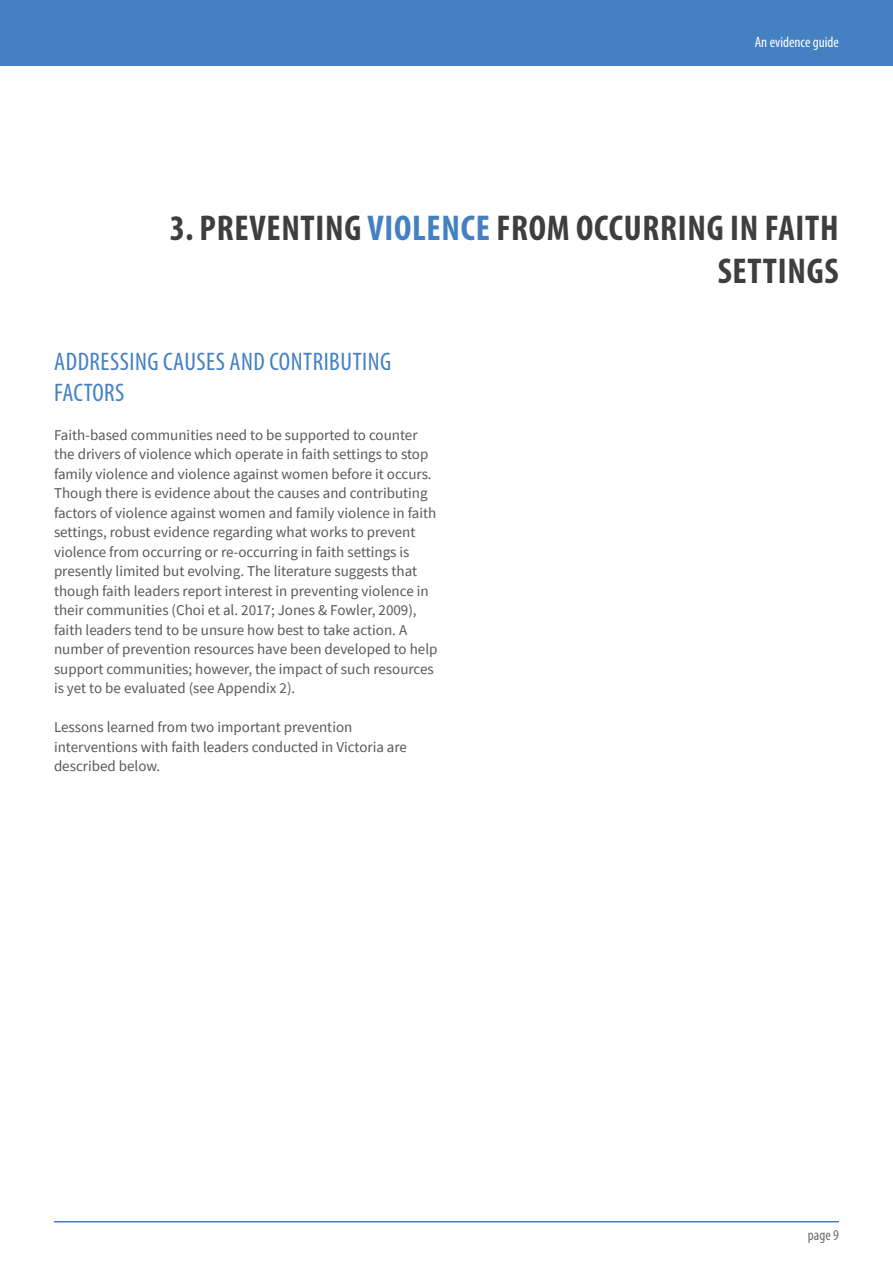
<style>
.page{position:relative;width:893px;height:1263px;background:#fff}
.page>*{position:absolute;margin:0;border:0;box-sizing:border-box;transform-origin:0 0}
.NEW_heading_1{font:700 condensed 36px/43.2px "Myriad Pro";letter-spacing:.02em;color:#3e3e3f;text-align:right}
.NEW_heading_2{font:condensed 25.5px/30.6px "Myriad Pro";letter-spacing:.02em;color:#4480c2}
.Body_text{font:15px/19.5px "Source Sans Pro";color:#57585a}
.t1{font:condensed 15px "Myriad Pro";color:#fff}
.t2{font:condensed 15px "Myriad Pro";color:#6c6d70}
.s1{color:#4480c2}
</style>
<div class="page">
<div style="left:0;top:0;width:893px;height:66px;background:#4480c2"></div>
<hr style="left:54px;top:1221px;width:785px;height:1px;background:#4480c2">
<p class="t1" style="left:755px;top:33px;width:86px">An evidence guide</p>
<p class="NEW_heading_1" style="left:170px;top:205px;width:670px">3. PREVENTING <span class="s1">VIOLENCE</span> FROM OCCURRING IN FAITH<br>SETTINGS</p>
<p class="NEW_heading_2" style="left:54px;top:346px;width:339px">ADDRESSING CAUSES AND CONTRIBUTING<br>FACTORS</p>
<p class="Body_text" style="left:54px;top:425px;width:385px">Faith-based communities need to be supported to counter the drivers of violence which operate in faith settings to stop family violence and violence against women before it occurs.<br>Though there is evidence about the causes and contributing factors of violence against women and family violence in faith settings, robust evidence regarding what works to prevent violence from occurring or re-occurring in faith settings is presently limited but evolving. The literature suggests that though faith leaders report interest in preventing violence in their communities (Choi et al. 2017; Jones &amp; Fowler, 2009), faith leaders tend to be unsure how best to take action. A number of prevention resources have been developed to help support communities; however, the impact of such resources is yet to be evaluated (see Appendix 2).</p>
<p class="Body_text" style="left:54px;top:717px;width:354px">Lessons learned from two important prevention interventions with faith leaders conducted in Victoria are described below.</p>
<p class="t2" style="left:808px;top:1226px;width:33px">page 9</p>
</div>
